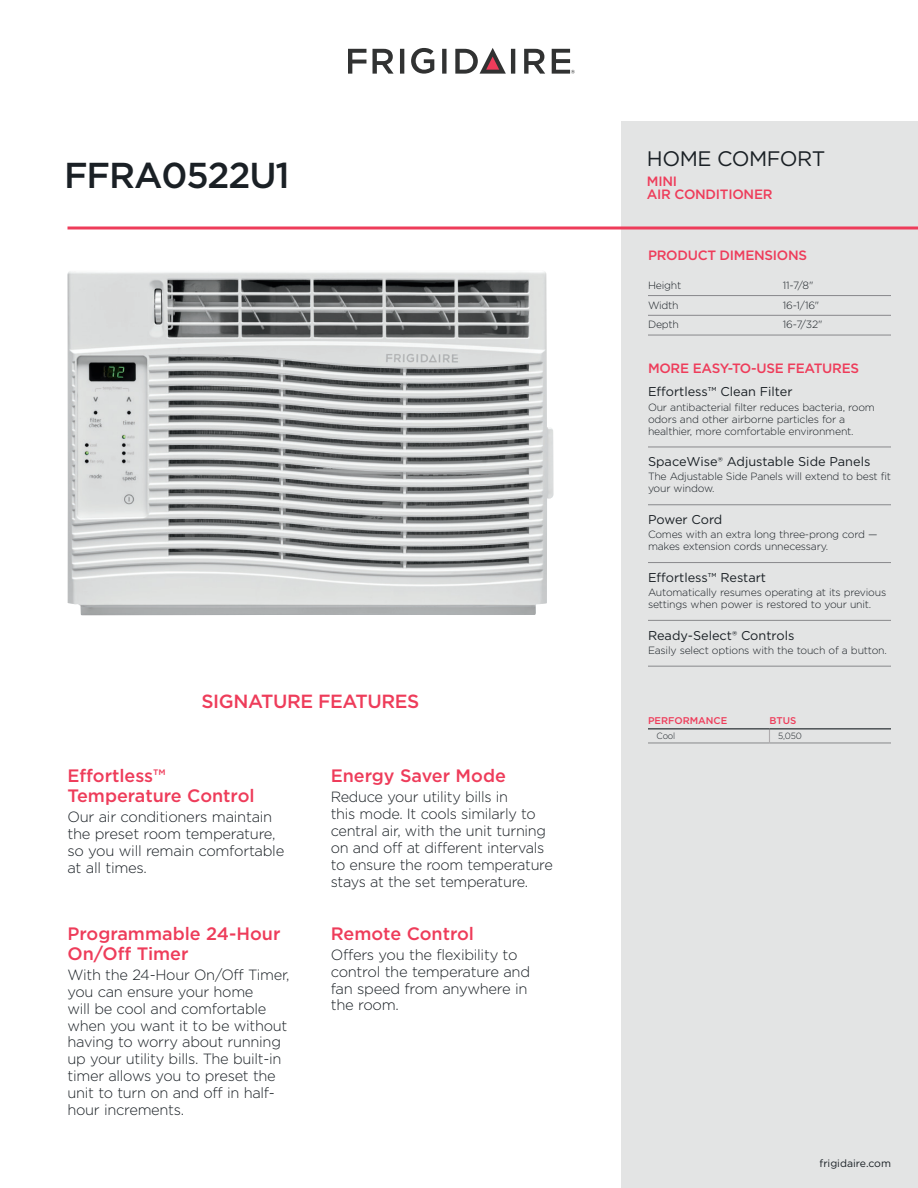
<style>
.page{position:relative;width:918px;height:1188px;background:#fff}
.page>*{position:absolute;margin:0;border:0;box-sizing:border-box;transform-origin:0 0}
.t1{font:500 36px "Gotham";letter-spacing:-.03em;color:#1a2025}
.t2{font:21px "Gotham";letter-spacing:-.025em;color:#1a2025}
.t3{font:500 19.05px "Gotham";letter-spacing:-.02em;color:#ee3c5a}
.t4{font:500 18px/20.1px "Gotham";color:#ee3c5a}
.t5{font:300 14.85px/17px "Gotham";letter-spacing:-.02em;color:#1a2025}
.t6{font:500 13.5px/13.5px "Gotham";letter-spacing:-.02em;color:#ee3c5a}
.t7{font:12.75px "Gotham";color:#1a2025}
.t8{font:300 10.5px/12px "Gotham";letter-spacing:-.02em;color:#1a2025}
.t9{font:10.5px "Gotham";color:#1a2025}
.t10{font:500 9.75px "Gotham";color:#ee3c5a}
.t11{font:300 9px "Gotham";letter-spacing:-.02em;color:#1a2025;scale:.95 1}
</style>
<div class="page">
<div style="left:621px;top:0;width:297px;height:1188px;background:#e3e4e4"></div>
<svg style="left:68px;top:226px;width:850px;height:4px;background:#ef6a80"></svg>
<div style="left:0;top:0;width:918px;height:122px;background:#fff"></div>
<img style="left:67px;top:271px;width:487px;height:344px">
<svg style="left:411px;top:48px;width:23px;height:26px"></svg>
<svg style="left:348px;top:49px;width:18px;height:25px"></svg>
<svg style="left:373px;top:49px;width:21px;height:25px"></svg>
<svg style="left:400px;top:49px;width:4px;height:25px"></svg>
<svg style="left:442px;top:49px;width:5px;height:25px"></svg>
<svg style="left:524px;top:49px;width:21px;height:25px"></svg>
<svg style="left:455px;top:48px;width:60px;height:26px"></svg>
<svg style="left:552px;top:49px;width:23px;height:25px"></svg>
<hr style="left:648px;top:447px;width:135px;height:1px;background:#88888b">
<hr style="left:783px;top:447px;width:108px;height:1px;background:#88888b">
<hr style="left:648px;top:315px;width:135px;height:1px;background:#88888b">
<hr style="left:783px;top:315px;width:108px;height:1px;background:#88888b">
<hr style="left:648px;top:295px;width:135px;height:1px;background:#88888b">
<hr style="left:783px;top:295px;width:108px;height:1px;background:#88888b">
<hr style="left:648px;top:335px;width:135px;height:1px;background:#88888b">
<hr style="left:783px;top:335px;width:108px;height:1px;background:#88888b">
<hr style="left:648px;top:505px;width:135px;height:1px;background:#88888b">
<hr style="left:783px;top:505px;width:108px;height:1px;background:#88888b">
<hr style="left:648px;top:562px;width:135px;height:1px;background:#88888b">
<hr style="left:783px;top:562px;width:108px;height:1px;background:#88888b">
<hr style="left:648px;top:620px;width:135px;height:1px;background:#88888b">
<hr style="left:783px;top:620px;width:108px;height:1px;background:#88888b">
<hr style="left:648px;top:666px;width:135px;height:1px;background:#88888b">
<hr style="left:783px;top:666px;width:108px;height:1px;background:#88888b">
<hr style="left:648px;top:743px;width:122px;height:1px;background:#88888b">
<hr style="left:770px;top:743px;width:121px;height:1px;background:#88888b">
<svg style="left:769px;top:729px;width:1px;height:14px"></svg>
<hr style="left:648px;top:728px;width:122px;height:1px;background:#1a2025">
<hr style="left:770px;top:728px;width:121px;height:1px;background:#1a2025">
<h1 class="t1" style="left:64px;top:152px;width:227px">FFRA0522U1</h1>
<p class="t3" style="left:201px;top:689px;width:220px">SIGNATURE FEATURES</p>
<p class="t4" style="left:68px;top:765px;width:189px">Effortless™<br>Temperature Control</p>
<p class="t5" style="left:68px;top:808px;width:218px">Our air conditioners maintain the preset room temperature, so you will remain comfortable at all times.</p>
<p class="t4" style="left:68px;top:923px;width:214px">Programmable 24-Hour<br>On/Off Timer</p>
<p class="t5" style="left:68px;top:966px;width:224px">With the 24-Hour On/Off Timer, you can ensure your home<br>will be cool and comfortable when you want it to be without having to worry about running up your utility bills. The built-in timer allows you to preset the unit to turn on and off in half&shy;hour increments.</p>
<p class="t4" style="left:331px;top:765px;width:177px">Energy Saver Mode</p>
<p class="t5" style="left:331px;top:788px;width:224px">Reduce your utility bills in<br>this mode. It cools similarly to central air, with the unit turning on and off at different intervals to ensure the room temperature stays at the set temperature.</p>
<p class="t4" style="left:331px;top:923px;width:145px">Remote Control</p>
<p class="t5" style="left:331px;top:946px;width:201px">Offers you the flexibility to control the temperature and fan speed from anywhere in the room.</p>
<h2 class="t2" style="left:647px;top:145px;width:180px">HOME COMFORT</h2>
<p class="t6" style="left:647px;top:174px;width:127px">MINI<br>AIR CONDITIONER</p>
<p class="t6" style="left:648px;top:249px;width:161px">PRODUCT DIMENSIONS</p>
<p class="t8" style="left:648px;top:279px;width:35px">Height</p>
<p class="t8" style="left:783px;top:279px;width:32px">11-7/8"</p>
<p class="t8" style="left:648px;top:299px;width:32px">Width</p>
<p class="t8" style="left:783px;top:299px;width:38px">16-1/16"</p>
<p class="t8" style="left:648px;top:318px;width:33px">Depth</p>
<p class="t8" style="left:783px;top:318px;width:41px">16-7/32"</p>
<p class="t6" style="left:648px;top:361px;width:213px">MORE EASY-TO-USE FEATURES</p>
<p class="t7" style="left:648px;top:384px;width:146px">Effortless™ Clean Filter</p>
<p class="t8" style="left:648px;top:401px;width:228px">Our antibacterial filter reduces bacteria, room odors and other airborne particles for a healthier, more comfortable environment.</p>
<p class="t7" style="left:648px;top:454px;width:224px">SpaceWise® Adjustable Side Panels</p>
<p class="t8" style="left:648px;top:470px;width:245px">The Adjustable Side Panels will extend to best fit your window.</p>
<p class="t7" style="left:648px;top:511px;width:76px">Power Cord</p>
<p class="t8" style="left:648px;top:528px;width:231px">Comes with an extra long three-prong cord — makes extension cords unnecessary.</p>
<p class="t7" style="left:648px;top:569px;width:120px">Effortless™ Restart</p>
<p class="t8" style="left:648px;top:586px;width:240px">Automatically resumes operating at its previous settings when power is restored to your unit.</p>
<p class="t7" style="left:648px;top:627px;width:148px">Ready-Select® Controls</p>
<p class="t8" style="left:648px;top:644px;width:240px">Easily select options with the touch of a button.</p>
<p class="t10" style="left:648px;top:714px;width:81px">PERFORMANCE</p>
<p class="t10" style="left:770px;top:714px;width:28px">BTUS</p>
<p class="t11" style="left:657px;top:730px;width:21px">Cool</p>
<p class="t11" style="left:778px;top:730px;width:26px">5,050</p>
<p class="t9" style="left:819px;top:1156px;width:73px">frigidaire.com</p>
</div>
